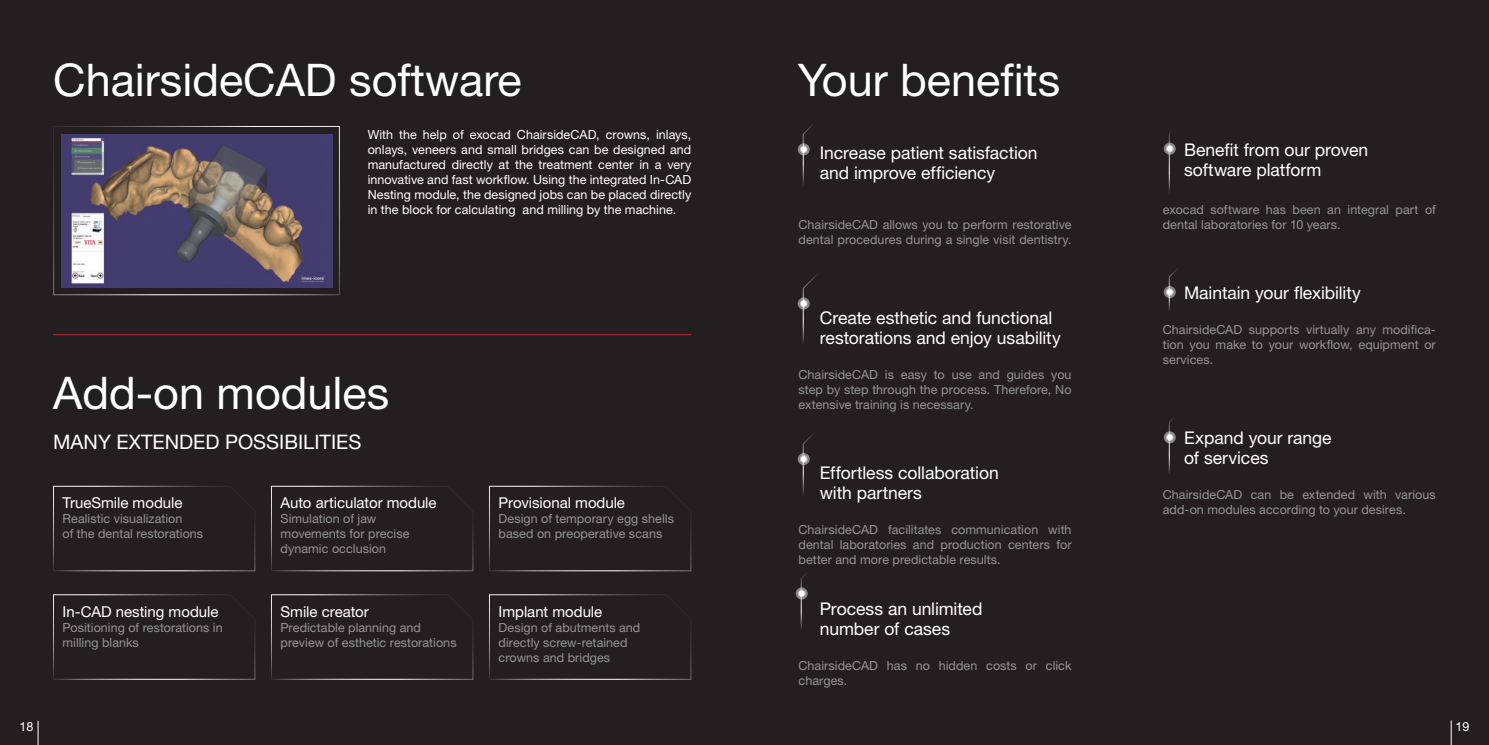
<style>
.page{position:relative;width:1489px;height:745px;background:#fff}
.page>*{position:absolute;margin:0;border:0;box-sizing:border-box;transform-origin:0 0}
.t1{font:45px "Helvetica Neue LT Pro";color:#fff}
.t2{font:20px "Helvetica Neue LT Pro";color:#fff}
.t3{font:17.5px/20px "Helvetica Neue LT Pro";letter-spacing:-.005em;color:#fff}
.t4{font:15px "Helvetica Neue LT Pro";letter-spacing:-.005em;color:#fff}
.t5{font:12.5px/15px "Helvetica Neue LT Pro";letter-spacing:.005em;color:#939598}
.t6{font:12.5px/15px "Helvetica Neue LT Pro";letter-spacing:.005em;color:#fff;text-align:justify}
</style>
<div class="page">
<div style="left:0;top:0;width:1488px;height:744px;background:#231f20"></div>
<svg style="left:38px;top:720px;width:1px;height:24px"></svg>
<svg style="left:1450px;top:720px;width:1px;height:24px"></svg>
<div style="left:489px;top:593px;width:202px;height:86px;background:#231f20"></div>
<div style="left:53px;top:593px;width:202px;height:86px;background:#231f20"></div>
<div style="left:271px;top:593px;width:202px;height:86px;background:#231f20"></div>
<div style="left:271px;top:485px;width:202px;height:86px;background:#231f20"></div>
<div style="left:53px;top:485px;width:202px;height:86px;background:#231f20"></div>
<div style="left:489px;top:485px;width:202px;height:86px;background:#231f20"></div>
<hr style="left:53px;top:334px;width:638px;height:1px;background:#b12938">
<div style="left:62px;top:134px;width:271px;height:153px;background:#433c6e"></div>
<img style="left:71px;top:137px;width:254px;height:147px">
<svg style="left:1163px;top:286px;width:12px;height:12px"></svg>
<div style="left:1165px;top:288px;width:8px;height:8px;background:#878585;border-radius:50%"></div>
<svg style="left:1166px;top:253px;width:26px;height:63px;background:#2d292a"></svg>
<svg style="left:1163px;top:431px;width:12px;height:12px"></svg>
<div style="left:1165px;top:433px;width:8px;height:8px;background:#868484;border-radius:50%"></div>
<svg style="left:1166px;top:398px;width:26px;height:84px;background:#2c2829"></svg>
<svg style="left:1163px;top:142px;width:12px;height:13px"></svg>
<div style="left:1165px;top:145px;width:8px;height:7px;background:#878585;border-radius:50%"></div>
<svg style="left:1166px;top:109px;width:26px;height:93px;background:#2b2728"></svg>
<svg style="left:795px;top:587px;width:12px;height:12px"></svg>
<div style="left:797px;top:589px;width:8px;height:8px;background:#888686;border-radius:50%"></div>
<svg style="left:798px;top:554px;width:26px;height:83px;background:#2c2829"></svg>
<svg style="left:797px;top:143px;width:12px;height:12px"></svg>
<div style="left:799px;top:145px;width:8px;height:8px;background:#888686;border-radius:50%"></div>
<svg style="left:800px;top:110px;width:26px;height:84px;background:#2c2829"></svg>
<svg style="left:797px;top:452px;width:12px;height:13px"></svg>
<div style="left:799px;top:455px;width:8px;height:7px;background:#8c8a8a;border-radius:50%"></div>
<svg style="left:800px;top:419px;width:26px;height:85px;background:#2c2829"></svg>
<svg style="left:797px;top:297px;width:12px;height:12px"></svg>
<div style="left:799px;top:299px;width:8px;height:8px;background:#878585;border-radius:50%"></div>
<svg style="left:800px;top:264px;width:26px;height:88px;background:#2c2829"></svg>
<h1 class="t1" style="left:53px;top:52px;width:470px">ChairsideCAD software</h1>
<p class="t6" style="left:368px;top:127px;width:325px">With the help of exocad ChairsideCAD, crowns, inlays, onlays, veneers and small bridges can be designed and manufactured directly at the treatment center in a very innovative and fast workflow. Using the integrated In-CAD Nesting module, the designed jobs can be placed directly in the block for calculating and milling by the machine.</p>
<h1 class="t1" style="left:53px;top:364px;width:337px">Add-on modules</h1>
<h2 class="t2" style="left:53px;top:429px;width:310px">MANY EXTENDED POSSIBILITIES</h2>
<p class="t4" style="left:63px;top:493px;width:121px">TrueSmile module</p>
<p class="t5" style="left:63px;top:510px;width:142px">Realistic visualization<br>of the dental restorations</p>
<p class="t4" style="left:63px;top:602px;width:157px">In-CAD nesting module</p>
<p class="t5" style="left:63px;top:619px;width:162px">Positioning of restorations in milling blanks</p>
<p class="t4" style="left:280px;top:493px;width:157px">Auto articulator module</p>
<p class="t5" style="left:280px;top:510px;width:130px">Simulation of jaw movements for precise dynamic occlusion</p>
<p class="t4" style="left:280px;top:602px;width:90px">Smile creator</p>
<p class="t5" style="left:280px;top:619px;width:177px">Predictable planning and preview of esthetic restorations</p>
<p class="t4" style="left:498px;top:493px;width:128px">Provisional module</p>
<p class="t5" style="left:498px;top:510px;width:177px">Design of temporary egg shells based on preoperative scans</p>
<p class="t4" style="left:498px;top:602px;width:105px">Implant module</p>
<p class="t5" style="left:498px;top:619px;width:143px">Design of abutments and directly screw-retained crowns and bridges</p>
<h1 class="t1" style="left:797px;top:52px;width:264px">Your benefits</h1>
<h3 class="t3" style="left:819px;top:142px;width:219px">Increase patient satisfaction and improve efficiency</h3>
<p class="t5" style="left:798px;top:217px;width:274px">ChairsideCAD allows you to perform restorative dental procedures during a single visit dentistry.</p>
<h3 class="t3" style="left:819px;top:307px;width:242px">Create esthetic and functional restorations and enjoy usability</h3>
<p class="t5" style="left:798px;top:367px;width:274px;text-align:justify">ChairsideCAD is easy to use and guides you step by step through the process. Therefore, No extensive training is necessary.</p>
<h3 class="t3" style="left:819px;top:462px;width:180px">Effortless collaboration with partners</h3>
<p class="t5" style="left:798px;top:522px;width:274px;text-align:justify">ChairsideCAD facilitates communication with dental laboratories and production centers for better and more predictable results.</p>
<h3 class="t3" style="left:819px;top:597px;width:164px">Process an unlimited number of cases</h3>
<p class="t5" style="left:798px;top:657px;width:274px">ChairsideCAD has no hidden costs or click charges.</p>
<h3 class="t3" style="left:1183px;top:139px;width:185px">Benefit from our proven software platform</h3>
<p class="t5" style="left:1162px;top:202px;width:274px">exocad software has been an integral part of dental laboratories for 10 years.</p>
<h3 class="t3" style="left:1183px;top:282px;width:178px">Maintain your flexibility</h3>
<p class="t5" style="left:1162px;top:322px;width:274px;text-align:justify">ChairsideCAD supports virtually any modifica&shy;tion you make to your workflow, equipment or services.</p>
<h3 class="t3" style="left:1183px;top:427px;width:149px">Expand your range of services</h3>
<p class="t5" style="left:1162px;top:487px;width:274px">ChairsideCAD can be extended with various add-on modules according to your desires.</p>
<p class="t6" style="left:19px;top:718px;width:15px">18</p>
<p class="t6" style="left:1455px;top:718px;width:15px">19</p>
</div>
